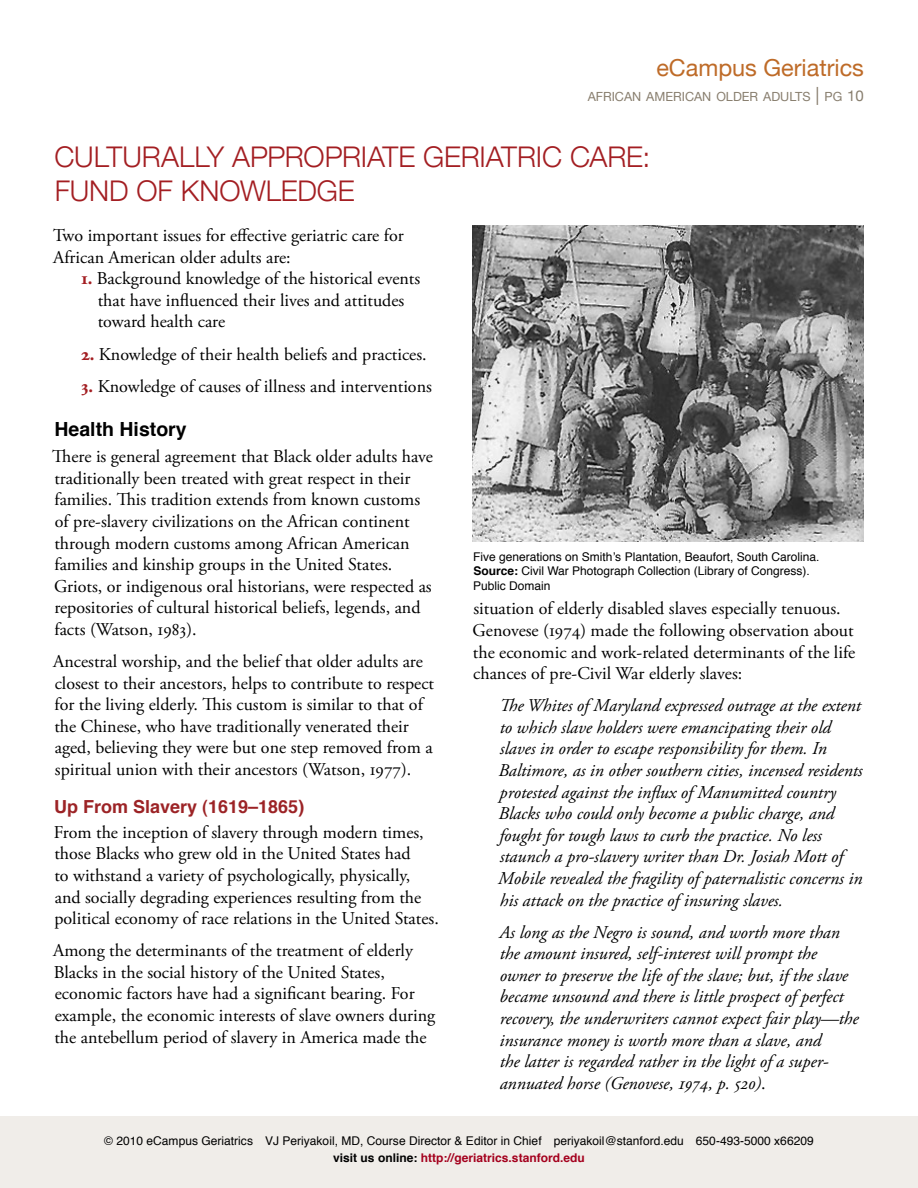
<style>
.page{position:relative;width:918px;height:1188px;background:#fff}
.page>*{position:absolute;margin:0;border:0;box-sizing:border-box;transform-origin:0 0}
.t1{font:300 28.5px "Helvetica Neue";letter-spacing:-.005em;color:#a31e22}
.t2{font:23.4px "Helvetica Neue";color:#be6b28}
.t3{font:700 19.5px "Helvetica";color:#000}
.t4{font:18px/21.6px "Adobe Garamond Pro";color:#000}
.t5{font:italic 18px/21.6px "Adobe Garamond Pro";color:#000}
.t6{font:700 18px "Helvetica";color:#9c2326}
.t7{font:12.6px "Helvetica Neue";color:#887e6e}
.t8{font:12px/14.4px "Helvetica";color:#000;text-align:center}
.s1{font-size:18px}
.s2{font-size:15px}
.s3{font-weight:700;color:#a31e22}
.s4{font-weight:700}
.s5{font-style:normal}
.s6{font-weight:700;color:#a4001d}
</style>
<div class="page">
<div style="left:0;top:1116px;width:918px;height:72px;background:#f0ede9"></div>
<img style="left:472px;top:225px;width:392px;height:316px">
<p class="t2" style="left:656px;top:54px;width:209px">eCampus Geriatrics</p>
<p class="t7" style="left:588px;top:89px;width:278px">AFRICAN AMERICAN OLDER ADULTS <span class="s1">|</span> PG <span class="s2">10</span></p>
<h1 class="t1" style="left:54px;top:139px;width:105px">CULTURALL</h1>
<h1 class="t1" style="left:207px;top:139px;width:61px">Y APPROPRIATE</h1>
<h1 class="t1" style="left:423px;top:139px;width:37px">GERIATRIC</h1>
<h1 class="t1" style="left:570px;top:139px;width:82px">CARE :</h1>
<h1 class="t1" style="left:55px;top:174px;width:146px">FUND OF KNO</h1>
<h1 class="t1" style="left:240px;top:174px;width:44px">WLEDGE</h1>
<p class="t4" style="left:53px;top:225px;width:352px">Two important issues for effective geriatric care for<br>African American older adults are:</p>
<p class="t4" style="left:98px;top:268px;width:324px;text-indent:-17px"><span class="s3">1.</span> Background knowledge of the historical events that have influenced their lives and attitudes toward health care</p>
<p class="t4" style="left:81px;top:344px;width:347px"><span class="s3">2.</span> Knowledge of their health beliefs and practices.</p>
<p class="t4" style="left:81px;top:376px;width:352px"><span class="s3">3.</span> Knowledge of causes of illness and interventions</p>
<p class="t3" style="left:55px;top:413px;width:134px">Health History</p>
<p class="t4" style="left:52px;top:446px;width:382px">There is general agreement that Black older adults have traditionally been treated with great respect in their families. This tradition extends from known customs of pre-slavery civilizations on the African continent through modern customs among African American families and kinship groups in the United States.<br>Griots, or indigenous oral historians, were respected as repositories of cultural historical beliefs, legends, and facts (Watson, 1983).</p>
<p class="t4" style="left:53px;top:651px;width:382px">Ancestral worship, and the belief that older adults are closest to their ancestors, helps to contribute to respect for the living elderly. This custom is similar to that of the Chinese, who have traditionally venerated their aged, believing they were but one step removed from a spiritual union with their ancestors (Watson, 1977).</p>
<p class="t6" style="left:54px;top:792px;width:252px">Up From Slavery (1619–1865)</p>
<p class="t4" style="left:54px;top:822px;width:387px">From the inception of slavery through modern times, those Blacks who grew old in the United States had<br>to withstand a variety of psychologically, physically, and socially degrading experiences resulting from the political economy of race relations in the United States.</p>
<p class="t4" style="left:53px;top:940px;width:384px">Among the determinants of the treatment of elderly Blacks in the social history of the United States, economic factors have had a significant bearing. For example, the economic interests of slave owners during the antebellum period of slavery in America made the</p>
<p class="t8" style="left:473px;top:550px;width:348px;text-align:left">Five generations on Smith’s Plantation, Beaufort, South Carolina.<br><span class="s4">Source:</span> Civil War Photograph Collection (Library of Congress).<br>Public Domain</p>
<p class="t4" style="left:473px;top:598px;width:384px">situation of elderly disabled slaves especially tenuous.<br>Genovese (1974) made the following observation about the economic and work-related determinants of the life chances of pre-Civil War elderly slaves:</p>
<p class="t5" style="left:498px;top:695px;width:366px">The Whites of Maryland expressed outrage at the extent to which slave holders were emancipating their old slaves in order to escape responsibility for them. In Baltimore, as in other southern cities, incensed residents protested against the influx of Manumitted country Blacks who could only become a public charge, and fought for tough laws to curb the practice. No less staunch a pro-slavery writer than Dr. Josiah Mott of Mobile revealed the fragility of paternalistic concerns in his attack on the practice of insuring slaves.</p>
<p class="t5" style="left:499px;top:922px;width:361px">As long as the Negro is sound, and worth more than the amount insured, self-interest will prompt the owner to preserve the life of the slave; but, if the slave became unsound and there is little prospect of perfect recovery, the underwriters cannot expect fair play—the insurance money is worth more than a slave, and<br>the latter is regarded rather in the light of a super&shy;annuated horse (Genovese, 1974, p. 520)<span class="s5">.</span></p>
<p class="t8" style="left:104px;top:1132px;width:711px;line-height:17.4px">© 2010 eCampus Geriatrics VJ Periyakoil, MD, Course Director &amp; Editor in Chief periyakoil@stanford.edu 650-493-5000 x66209 <span class="s4">visit us online:</span> <span class="s6">http://geriatrics.stanford.edu</span></p>
</div>
